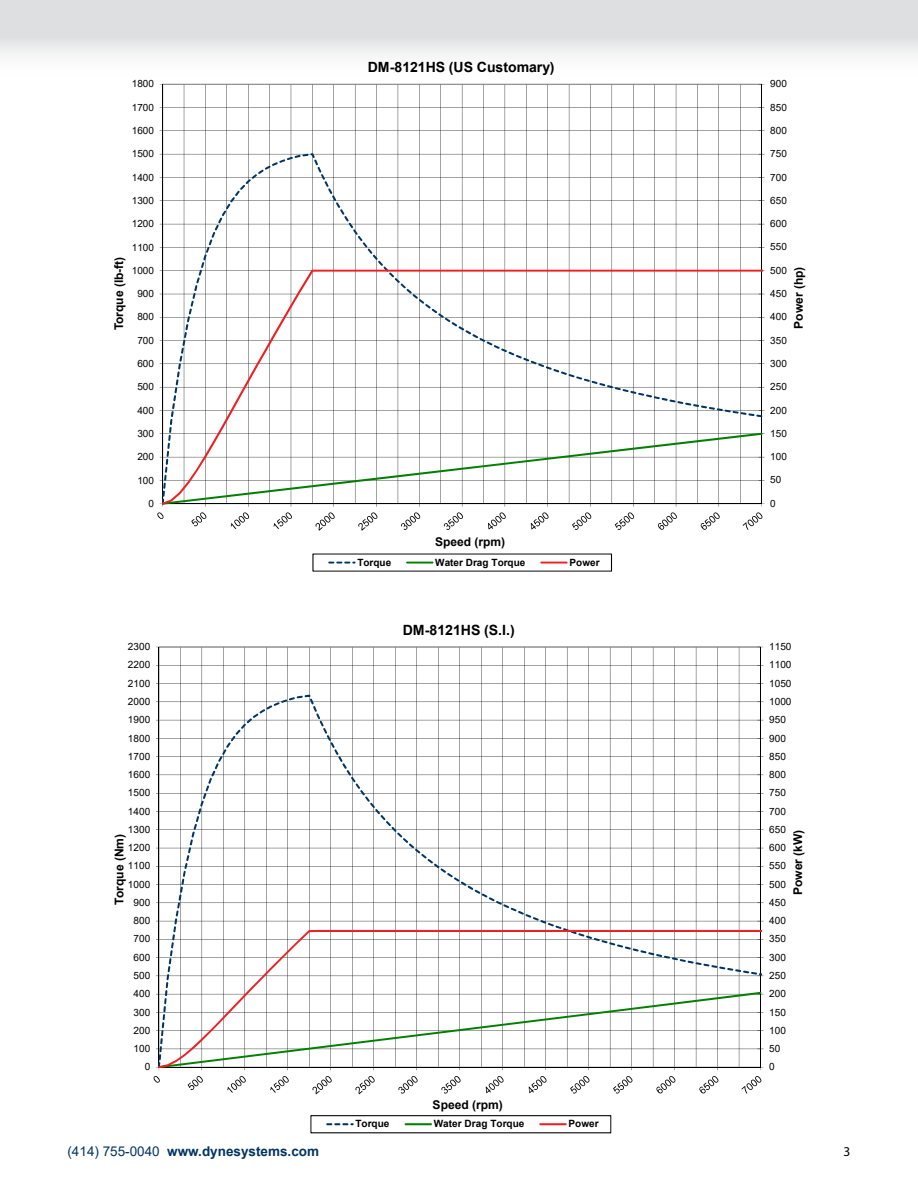
<style>
.page{position:relative;width:918px;height:1188px;background:#fff}
.page>*{position:absolute;margin:0;border:0;box-sizing:border-box;transform-origin:0 0}
.t1{font:700 14.1px "Arial";color:#000}
.t2{font:700 13.5px "Arial";color:#003462}
.t3{font:13.5px "Myriad Pro";color:#000}
.t4{font:700 12px "Arial";color:#000}
.t5{font:10.05px "Arial";color:#000}
.t6{font:700 10.05px "Arial";letter-spacing:.005em;color:#000}
.s1{font-weight:400}
</style>
<div class="page">
<div style="left:0;top:0;width:918px;height:78px;background:linear-gradient(to bottom,#d4d6d7,#fdfefd)"></div>
<svg style="left:162px;top:84px;width:599px;height:349px"></svg>
<hr style="left:761px;top:84px;width:1px;height:420px;background:#000">
<hr style="left:163px;top:84px;width:1px;height:420px;background:#000">
<svg style="left:163px;top:153px;width:599px;height:117px"></svg>
<svg style="left:163px;top:270px;width:599px;height:163px"></svg>
<svg style="left:157px;top:433px;width:606px;height:98px"></svg>
<svg style="left:312px;top:554px;width:300px;height:18px"></svg>
<hr style="left:406px;top:562px;width:27px;height:2px;background:#008000">
<hr style="left:540px;top:562px;width:28px;height:2px;background:#ed2024">
<svg style="left:158px;top:647px;width:599px;height:420px"></svg>
<hr style="left:760px;top:647px;width:1px;height:420px;background:#000">
<hr style="left:159px;top:647px;width:1px;height:420px;background:#000">
<svg style="left:159px;top:695px;width:602px;height:235px"></svg>
<svg style="left:159px;top:930px;width:602px;height:138px"></svg>
<svg style="left:154px;top:1076px;width:6px;height:7px"></svg>
<svg style="left:188px;top:1076px;width:15px;height:14px"></svg>
<svg style="left:227px;top:1076px;width:19px;height:17px"></svg>
<svg style="left:270px;top:1076px;width:19px;height:17px"></svg>
<svg style="left:312px;top:1076px;width:20px;height:18px"></svg>
<svg style="left:355px;top:1076px;width:20px;height:18px"></svg>
<svg style="left:398px;top:1076px;width:20px;height:18px"></svg>
<svg style="left:441px;top:1076px;width:20px;height:18px"></svg>
<svg style="left:486px;top:1076px;width:18px;height:17px"></svg>
<svg style="left:529px;top:1076px;width:18px;height:17px"></svg>
<svg style="left:570px;top:1076px;width:20px;height:18px"></svg>
<svg style="left:613px;top:1076px;width:20px;height:18px"></svg>
<svg style="left:656px;top:1076px;width:20px;height:18px"></svg>
<svg style="left:699px;top:1076px;width:19px;height:18px"></svg>
<svg style="left:741px;top:1076px;width:20px;height:18px"></svg>
<svg style="left:310px;top:1115px;width:301px;height:18px"></svg>
<hr style="left:405px;top:1123px;width:27px;height:2px;background:#008000">
<hr style="left:539px;top:1123px;width:28px;height:2px;background:#ed2024">
<p class="t1" style="left:368px;top:57px;width:188px">DM-8121HS (US Customary)</p>
<p class="t5" style="left:132px;top:77px;width:24px">1800</p>
<p class="t5" style="left:770px;top:77px;width:18px">900</p>
<p class="t5" style="left:132px;top:100px;width:24px">1700</p>
<p class="t5" style="left:770px;top:100px;width:18px">850</p>
<p class="t5" style="left:132px;top:124px;width:24px">1600</p>
<p class="t5" style="left:770px;top:123px;width:18px">800</p>
<p class="t5" style="left:132px;top:147px;width:24px">1500</p>
<p class="t5" style="left:770px;top:147px;width:18px">750</p>
<p class="t5" style="left:132px;top:170px;width:24px">1400</p>
<p class="t5" style="left:770px;top:170px;width:18px">700</p>
<p class="t5" style="left:132px;top:193px;width:24px">1300</p>
<p class="t5" style="left:770px;top:193px;width:18px">650</p>
<p class="t5" style="left:132px;top:217px;width:24px">1200</p>
<p class="t5" style="left:770px;top:217px;width:18px">600</p>
<p class="t5" style="left:132px;top:240px;width:24px">1100</p>
<p class="t5" style="left:770px;top:240px;width:18px">550</p>
<p class="t4" style="left:111px;top:330px;width:75px;rotate:-90deg">Torque (lb-ft)</p>
<p class="t4" style="left:790px;top:329px;width:64px;rotate:-90deg">Power (hp)</p>
<p class="t5" style="left:770px;top:263px;width:18px">500</p>
<p class="t5" style="left:132px;top:263px;width:24px">1000</p>
<p class="t5" style="left:770px;top:287px;width:18px">450</p>
<p class="t5" style="left:137px;top:287px;width:18px">900</p>
<p class="t5" style="left:770px;top:310px;width:18px">400</p>
<p class="t5" style="left:137px;top:310px;width:18px">800</p>
<p class="t5" style="left:137px;top:333px;width:18px">700</p>
<p class="t5" style="left:770px;top:333px;width:18px">350</p>
<p class="t5" style="left:137px;top:357px;width:18px">600</p>
<p class="t5" style="left:770px;top:356px;width:18px">300</p>
<p class="t5" style="left:137px;top:380px;width:18px">500</p>
<p class="t5" style="left:770px;top:380px;width:18px">250</p>
<p class="t5" style="left:137px;top:403px;width:18px">400</p>
<p class="t5" style="left:770px;top:403px;width:18px">200</p>
<p class="t5" style="left:137px;top:426px;width:18px">300</p>
<p class="t5" style="left:770px;top:426px;width:18px">150</p>
<p class="t5" style="left:137px;top:450px;width:18px">200</p>
<p class="t5" style="left:770px;top:450px;width:18px">100</p>
<p class="t5" style="left:137px;top:473px;width:18px">100</p>
<p class="t5" style="left:770px;top:473px;width:13px">50</p>
<p class="t5" style="left:149px;top:496px;width:7px">0</p>
<p class="t5" style="left:770px;top:496px;width:7px">0</p>
<p class="t4" style="left:435px;top:533px;width:72px">Speed (rpm)</p>
<p class="t6" style="left:357px;top:555px;width:35px">Torque</p>
<p class="t6" style="left:435px;top:555px;width:92px">Water Drag Torque</p>
<p class="t6" style="left:570px;top:555px;width:32px">Power</p>
<p class="t1" style="left:403px;top:620px;width:114px">DM-8121HS (S.I.)</p>
<p class="t5" style="left:128px;top:640px;width:24px">2300</p>
<p class="t5" style="left:769px;top:640px;width:24px">1150</p>
<p class="t5" style="left:128px;top:658px;width:24px">2200</p>
<p class="t5" style="left:769px;top:658px;width:24px">1100</p>
<p class="t5" style="left:128px;top:676px;width:24px">2100</p>
<p class="t5" style="left:769px;top:676px;width:24px">1050</p>
<p class="t5" style="left:128px;top:695px;width:24px">2000</p>
<p class="t5" style="left:769px;top:695px;width:24px">1000</p>
<p class="t5" style="left:128px;top:713px;width:24px">1900</p>
<p class="t5" style="left:769px;top:713px;width:18px">950</p>
<p class="t5" style="left:128px;top:731px;width:24px">1800</p>
<p class="t5" style="left:769px;top:731px;width:18px">900</p>
<p class="t5" style="left:128px;top:749px;width:24px">1700</p>
<p class="t5" style="left:769px;top:749px;width:18px">850</p>
<p class="t5" style="left:128px;top:768px;width:24px">1600</p>
<p class="t5" style="left:769px;top:768px;width:18px">800</p>
<p class="t5" style="left:128px;top:786px;width:24px">1500</p>
<p class="t5" style="left:769px;top:786px;width:18px">750</p>
<p class="t5" style="left:128px;top:804px;width:24px">1400</p>
<p class="t5" style="left:769px;top:804px;width:18px">700</p>
<p class="t5" style="left:128px;top:822px;width:24px">1300</p>
<p class="t4" style="left:111px;top:905px;width:72px;rotate:-90deg">Torque (Nm)</p>
<p class="t5" style="left:128px;top:841px;width:24px">1200</p>
<p class="t5" style="left:128px;top:859px;width:24px">1100</p>
<p class="t5" style="left:128px;top:877px;width:24px">1000</p>
<p class="t5" style="left:134px;top:896px;width:18px">900</p>
<p class="t5" style="left:769px;top:822px;width:18px">650</p>
<p class="t4" style="left:789px;top:895px;width:67px;rotate:-90deg">Power (kW)</p>
<p class="t5" style="left:769px;top:841px;width:18px">600</p>
<p class="t5" style="left:769px;top:859px;width:18px">550</p>
<p class="t5" style="left:769px;top:877px;width:18px">500</p>
<p class="t5" style="left:769px;top:896px;width:18px">450</p>
<p class="t5" style="left:134px;top:914px;width:18px">800</p>
<p class="t5" style="left:769px;top:914px;width:18px">400</p>
<p class="t5" style="left:134px;top:932px;width:18px">700</p>
<p class="t5" style="left:769px;top:932px;width:18px">350</p>
<p class="t5" style="left:134px;top:950px;width:18px">600</p>
<p class="t5" style="left:769px;top:950px;width:18px">300</p>
<p class="t5" style="left:134px;top:969px;width:18px">500</p>
<p class="t5" style="left:769px;top:969px;width:18px">250</p>
<p class="t5" style="left:134px;top:987px;width:18px">400</p>
<p class="t5" style="left:769px;top:987px;width:18px">200</p>
<p class="t5" style="left:134px;top:1005px;width:18px">300</p>
<p class="t5" style="left:769px;top:1005px;width:18px">150</p>
<p class="t5" style="left:134px;top:1023px;width:18px">200</p>
<p class="t5" style="left:769px;top:1023px;width:18px">100</p>
<p class="t5" style="left:134px;top:1042px;width:18px">100</p>
<p class="t5" style="left:769px;top:1042px;width:13px">50</p>
<p class="t5" style="left:145px;top:1060px;width:7px">0</p>
<p class="t5" style="left:769px;top:1060px;width:7px">0</p>
<p class="t4" style="left:433px;top:1096px;width:72px">Speed (rpm)</p>
<p class="t6" style="left:355px;top:1117px;width:36px">Torque</p>
<p class="t6" style="left:434px;top:1117px;width:92px">Water Drag Torque</p>
<p class="t6" style="left:569px;top:1117px;width:32px">Power</p>
<h2 class="t2" style="left:68px;top:1142px;width:253px"><span class="s1">(414) 755-0040</span> www.dynesystems.com</h2>
<h2 class="t3" style="left:844px;top:1143px;width:8px">3</h2>
</div>
